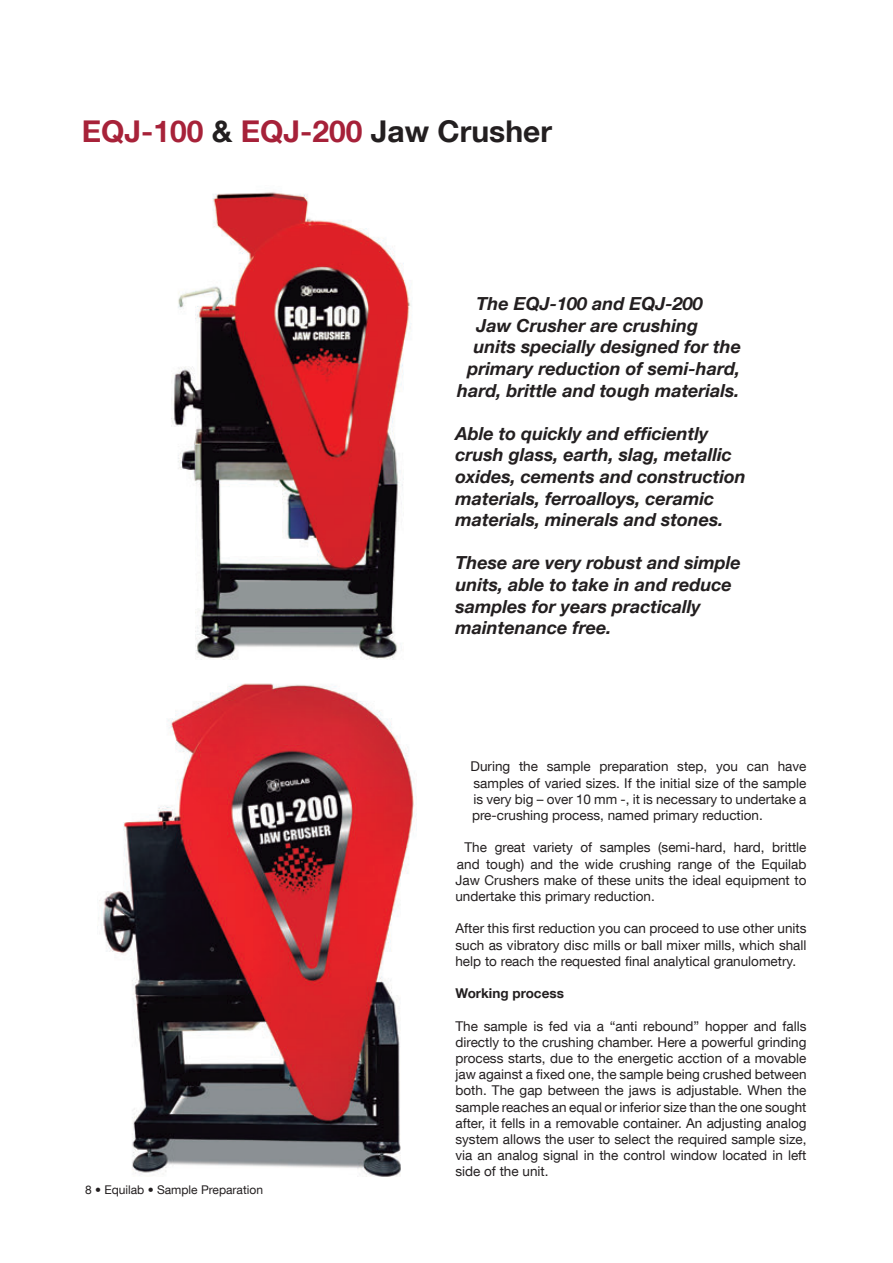
<style>
.page{position:relative;width:893px;height:1263px;background:#fff}
.page>*{position:absolute;margin:0;border:0;box-sizing:border-box;transform-origin:0 0}
.t1{font:700 30px "Helvetica Neue LT Com";color:#231f20}
.t2{font:italic 700 18px/21.6px "Helvetica Neue LT Com";color:#231f20}
.t3{font:13.5px/16.2px "Helvetica Neue LT Com";color:#231f20;text-align:justify}
.t4{font:700 13.5px "Helvetica Neue LT Com";color:#231f20}
.t5{font:12px "Helvetica Neue LT Com";color:#231f20}
.s1{color:#a72239}
.s2{color:#a62139}
</style>
<div class="page">
<img style="left:171px;top:192px;width:241px;height:468px">
<img style="left:98px;top:683px;width:318px;height:494px">
<h1 class="t1" style="left:82px;top:112px;width:472px"><span class="s1">EQJ-100</span> &amp; <span class="s2">EQJ-200</span> Jaw Crusher</h1>
<h2 class="t2" style="left:476px;top:292px;width:228px">The EQJ-100 and EQJ-200</h2>
<h2 class="t2" style="left:476px;top:314px;width:223px">Jaw Crusher are crushing</h2>
<h2 class="t2" style="left:473px;top:336px;width:269px">units specially designed for the</h2>
<h2 class="t2" style="left:467px;top:357px;width:274px">primary reduction of semi-hard,</h2>
<h2 class="t2" style="left:457px;top:379px;width:284px">hard, brittle and tough materials.</h2>
<h2 class="t2" style="left:455px;top:422px;width:292px">Able to quickly and efficiently crush glass, earth, slag, metallic oxides, cements and construction materials, ferroalloys, ceramic materials, minerals and stones.</h2>
<h2 class="t2" style="left:455px;top:552px;width:287px">These are very robust and simple units, able to take in and reduce samples for years practically maintenance free.</h2>
<p class="t5" style="left:85px;top:1182px;width:180px">8 • Equilab • Sample Preparation</p>
<p class="t3" style="left:470px;top:758px;width:338px">During the sample preparation step, you can have samples of varied sizes. If the initial size of the sample is very big – over 10 mm -, it is necessary to undertake a pre-crushing process, named primary reduction.</p>
<p class="t3" style="left:455px;top:839px;width:353px;text-indent:9px">The great variety of samples (semi-hard, hard, brittle and tough) and the wide crushing range of the Equilab Jaw Crushers make of these units the ideal equipment to undertake this primary reduction.</p>
<p class="t3" style="left:455px;top:920px;width:353px">After this first reduction you can proceed to use other units such as vibratory disc mills or ball mixer mills, which shall help to reach the requested final analytical granulometry.</p>
<p class="t4" style="left:455px;top:985px;width:110px">Working process</p>
<p class="t3" style="left:455px;top:1017px;width:353px">The sample is fed via a “anti rebound” hopper and falls directly to the crushing chamber. Here a powerful grinding process starts, due to the energetic acction of a movable jaw against a fixed one, the sample being crushed between both. The gap between the jaws is adjustable. When the sample reaches an equal or inferior size than the one sought after, it fells in a removable container. An adjusting analog system allows the user to select the required sample size, via an analog signal in the control window located in left side of the unit.</p>
</div>
